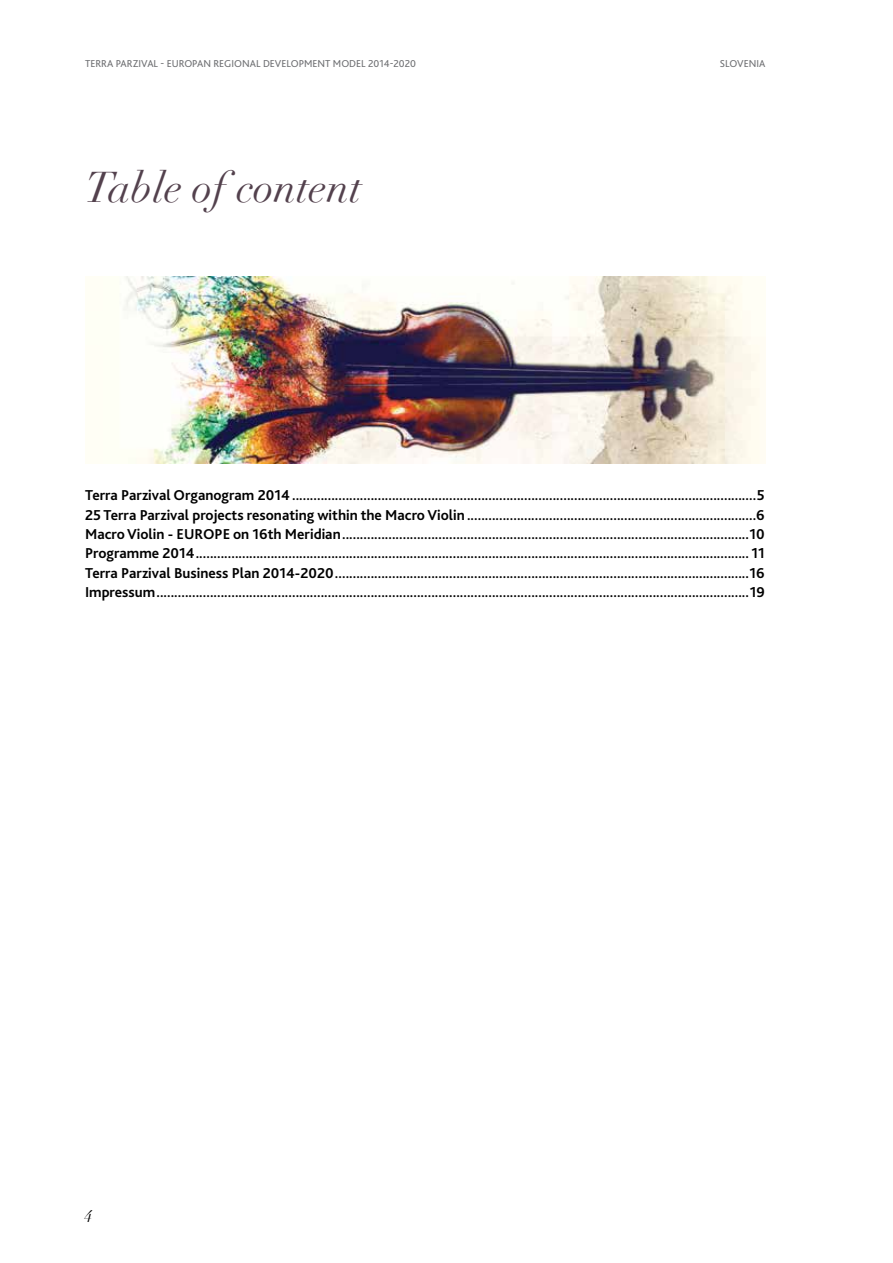
<style>
.page{position:relative;width:893px;height:1263px;background:#fff}
.page>*{position:absolute;margin:0;border:0;box-sizing:border-box;transform-origin:0 0}
.t1{font:42px "Didot LH Italic Os F";color:#53414d}
.t2{font:700 15px/19.2px "Bliss 2";color:#000;text-align:justify}
.t3{font:15px "Didot LH Italic Os F";color:#000}
.t4{font:10.5px "Bliss 2";color:#6d6e71}
</style>
<div class="page">
<img style="left:123px;top:276px;width:642px;height:187px">
<p class="t4" style="left:85px;top:57px;width:333px">TERRA PARZIVAL - EUROPAN REGIONAL DEVELOPMENT MODEL 2014-2020</p>
<p class="t4" style="left:720px;top:57px;width:47px">SLOVENIA</p>
<h1 class="t1" style="left:85px;top:162px;width:278px">Table of content</h1>
<p class="t2" style="left:85px;top:485px;width:681px">Terra Parzival Organogram 2014 ..................................................................................................................................5<br>25 Terra Parzival projects resonating within the Macro Violin .................................................................................6<br>Macro Violin - EUROPE on 16th Meridian..................................................................................................................10<br>Programme 2014........................................................................................................................................................... 11<br>Terra Parzival Business Plan 2014-2020....................................................................................................................16<br>Impressum......................................................................................................................................................................19</p>
<p class="t3" style="left:85px;top:1205px;width:9px">4</p>
</div>
